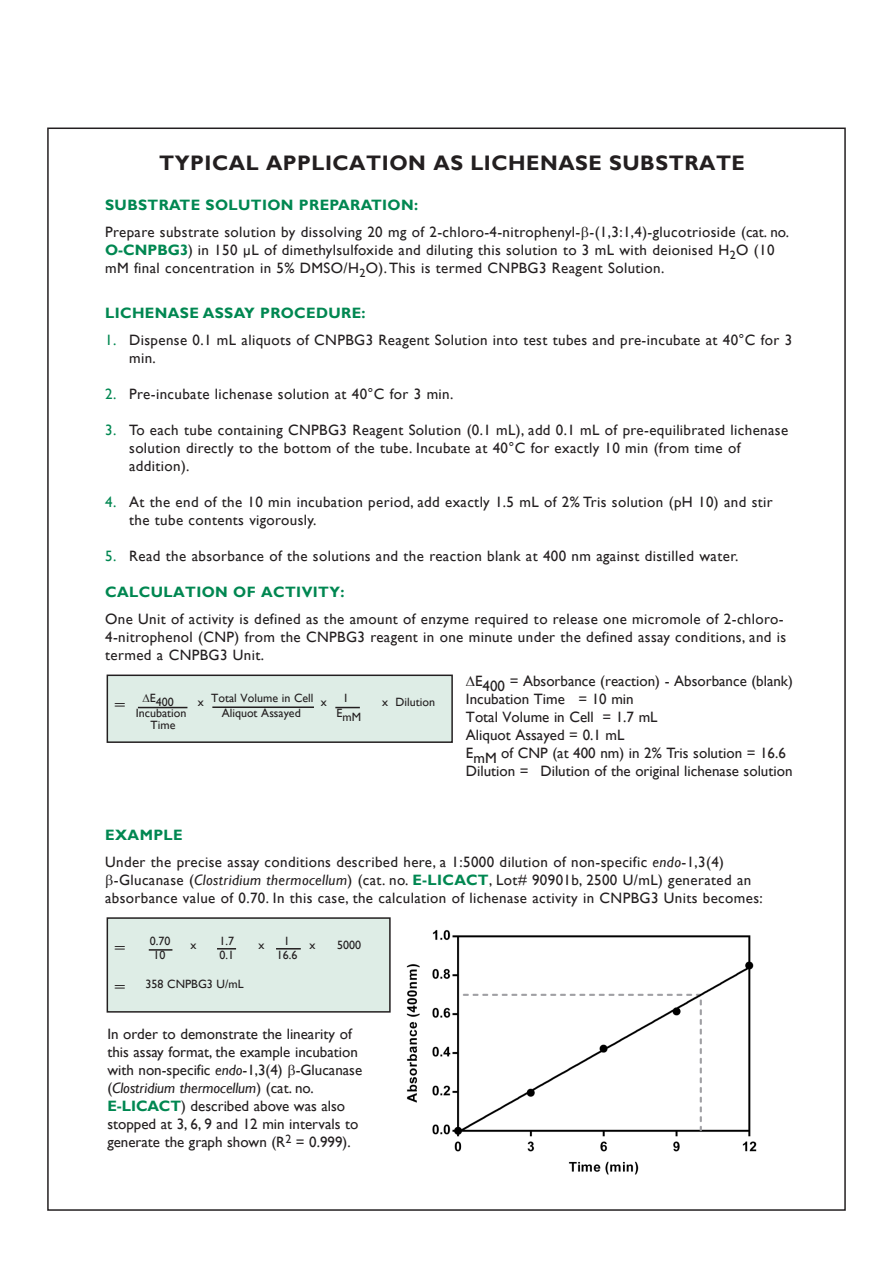
<style>
.page{position:relative;width:893px;height:1263px;background:#fff}
.page>*{position:absolute;margin:0;border:0;box-sizing:border-box;transform-origin:0 0}
.Bodycopy{font:700 21px "Gill Sans";letter-spacing:.025em;color:#231f20}
.t1{font:15px/18px "Gill Sans";letter-spacing:.025em;color:#231f20}
.t2{font:15px/18px "Gill Sans";color:#231f20}
.t3{font:700 15px "Gill Sans";letter-spacing:.025em;color:#008751}
.t4{font:12px "Gill Sans";color:#231f20}
.t5{font:12px "Gill Sans";color:#231f20;scale:1.75 1}
.s1{font-weight:700;color:#008751}
.s2{color:#008751}
.s3{font-style:italic}
</style>
<div class="page">
<img style="left:406px;top:930px;width:351px;height:245px">
<div style="left:107px;top:675px;width:345px;height:67px;background:#deede6"></div>
<div style="left:107px;top:674px;width:346px;height:69px;border:2px solid #231f20"></div>
<hr style="left:138px;top:707px;width:49px;height:1px;background:#231f20">
<hr style="left:212px;top:706px;width:102px;height:2px;background:#231f20">
<svg style="left:335px;top:707px;width:25px;height:1px"></svg>
<div style="left:107px;top:918px;width:283px;height:94px;background:#deede6"></div>
<div style="left:107px;top:917px;width:284px;height:96px;border:2px solid #231f20"></div>
<hr style="left:149px;top:949px;width:23px;height:2px;background:#231f20">
<svg style="left:217px;top:948px;width:19px;height:1px"></svg>
<svg style="left:276px;top:948px;width:25px;height:1px"></svg>
<p class="Bodycopy" style="left:159px;top:150px;width:587px">TYPICAL APPLICATION AS LICHENASE SUBSTRATE</p>
<p class="t3" style="left:105px;top:196px;width:314px">SUBSTRATE SOLUTION PREPARATION:</p>
<p class="t1" style="left:105px;top:223px;width:685px">Prepare substrate solution by dissolving 20 mg of 2-chloro-4-nitrophenyl- -(1,3:1,4)-glucotrioside (cat. no.<br><span class="s1">O-CNPBG3</span>) in 150 µL of dimethylsulfoxide and diluting this solution to 3 mL with deionised H<sub>2</sub>O (10 mM final concentration in 5% DMSO/H<sub>2</sub>O). This is termed CNPBG3 Reagent Solution.</p>
<p class="t3" style="left:105px;top:304px;width:262px">LICHENASE ASSAY PROCEDURE:</p>
<p class="t1" style="left:129px;top:331px;width:665px;text-indent:-24px"><span class="s2">1.</span> Dispense 0.1 mL aliquots of CNPBG3 Reagent Solution into test tubes and pre-incubate at 40°C for 3 min.</p>
<p class="t1" style="left:105px;top:385px;width:350px"><span class="s2">2.</span> Pre-incubate lichenase solution at 40°C for 3 min.</p>
<p class="t1" style="left:129px;top:421px;width:660px;text-indent:-24px"><span class="s2">3.</span> To each tube containing CNPBG3 Reagent Solution (0.1 mL), add 0.1 mL of pre-equilibrated lichenase solution directly to the bottom of the tube. Incubate at 40°C for exactly 10 min (from time of addition).</p>
<p class="t1" style="left:129px;top:493px;width:645px;text-indent:-24px"><span class="s2">4.</span> At the end of the 10 min incubation period, add exactly 1.5 mL of 2% Tris solution (pH 10) and stir the tube contents vigorously.</p>
<p class="t1" style="left:105px;top:547px;width:635px"><span class="s2">5.</span> Read the absorbance of the solutions and the reaction blank at 400 nm against distilled water.</p>
<p class="t3" style="left:105px;top:583px;width:241px">CALCULATION OF ACTIVITY:</p>
<p class="t1" style="left:105px;top:610px;width:683px">One Unit of activity is defined as the amount of enzyme required to release one micromole of 2-chloro-<br>4-nitrophenol (CNP) from the CNPBG3 reagent in one minute under the defined assay conditions, and is termed a CNPBG3 Unit.</p>
<p class="t5" style="left:114px;top:698px;width:9px">=</p>
<p class="t4" style="left:150px;top:695px;width:25px">E400</p>
<p class="t4" style="left:198px;top:691px;width:130px">x Total Volume in Cell x</p>
<p class="t4" style="left:343px;top:691px;width:7px">1</p>
<p class="t4" style="left:382px;top:695px;width:54px">x Dilution</p>
<p class="t4" style="left:136px;top:706px;width:52px">Incubation</p>
<p class="t4" style="left:222px;top:706px;width:81px">Aliquot Assayed</p>
<p class="t4" style="left:337px;top:710px;width:26px">EmM</p>
<p class="t4" style="left:151px;top:718px;width:26px">Time</p>
<p class="t2" style="left:475px;top:672px;width:319px">E400 = Absorbance (reaction) - Absorbance (blank)</p>
<p class="t2" style="left:466px;top:690px;width:169px">Incubation Time = 10 min</p>
<p class="t2" style="left:466px;top:708px;width:193px">Total Volume in Cell = 1.7 mL</p>
<p class="t2" style="left:466px;top:726px;width:160px">Aliquot Assayed = 0.1 mL</p>
<p class="t2" style="left:466px;top:744px;width:321px">EmM of CNP (at 400 nm) in 2% Tris solution = 16.6</p>
<p class="t2" style="left:466px;top:762px;width:328px">Dilution = Dilution of the original lichenase solution</p>
<p class="t3" style="left:105px;top:826px;width:79px">EXAMPLE</p>
<p class="t1" style="left:105px;top:853px;width:620px">Under the precise assay conditions described here, a 1:5000 dilution of non-specific <span class="s3">endo</span>-1,3(4)</p>
<p class="t1" style="left:114px;top:871px;width:639px">-Glucanase (<span class="s3">Clostridium thermocellum</span>) (cat. no. <span class="s1">E-LICACT</span>, Lot# 90901b, 2500 U/mL) generated an</p>
<p class="t1" style="left:105px;top:889px;width:659px">absorbance value of 0.70. In this case, the calculation of lichenase activity in CNPBG3 Units becomes:</p>
<p class="t5" style="left:114px;top:941px;width:9px">=</p>
<p class="t4" style="left:150px;top:934px;width:22px">0.70</p>
<p class="t4" style="left:191px;top:938px;width:7px">x</p>
<p class="t4" style="left:220px;top:934px;width:16px">1.7</p>
<p class="t4" style="left:258px;top:938px;width:7px">x</p>
<p class="t4" style="left:284px;top:934px;width:7px">1</p>
<p class="t4" style="left:309px;top:938px;width:7px">x</p>
<p class="t4" style="left:337px;top:938px;width:25px">5000</p>
<p class="t4" style="left:153px;top:948px;width:13px">10</p>
<p class="t4" style="left:220px;top:948px;width:16px">0.1</p>
<p class="t4" style="left:277px;top:948px;width:22px">16.6</p>
<p class="t5" style="left:114px;top:980px;width:9px">=</p>
<p class="t4" style="left:146px;top:977px;width:99px">358 CNPBG3 U/mL</p>
<p class="t2" style="left:107px;top:1025px;width:256px">In order to demonstrate the linearity of this assay format, the example incubation with non-specific <span class="s3">endo</span>-1,3(4) -Glucanase (<span class="s3">Clostridium thermocellum</span>) (cat. no.<br><span class="s1">E-LICACT</span>) described above was also stopped at 3, 6, 9 and 12 min intervals to generate the graph shown (R<sup>2</sup> = 0.999).</p>
</div>
